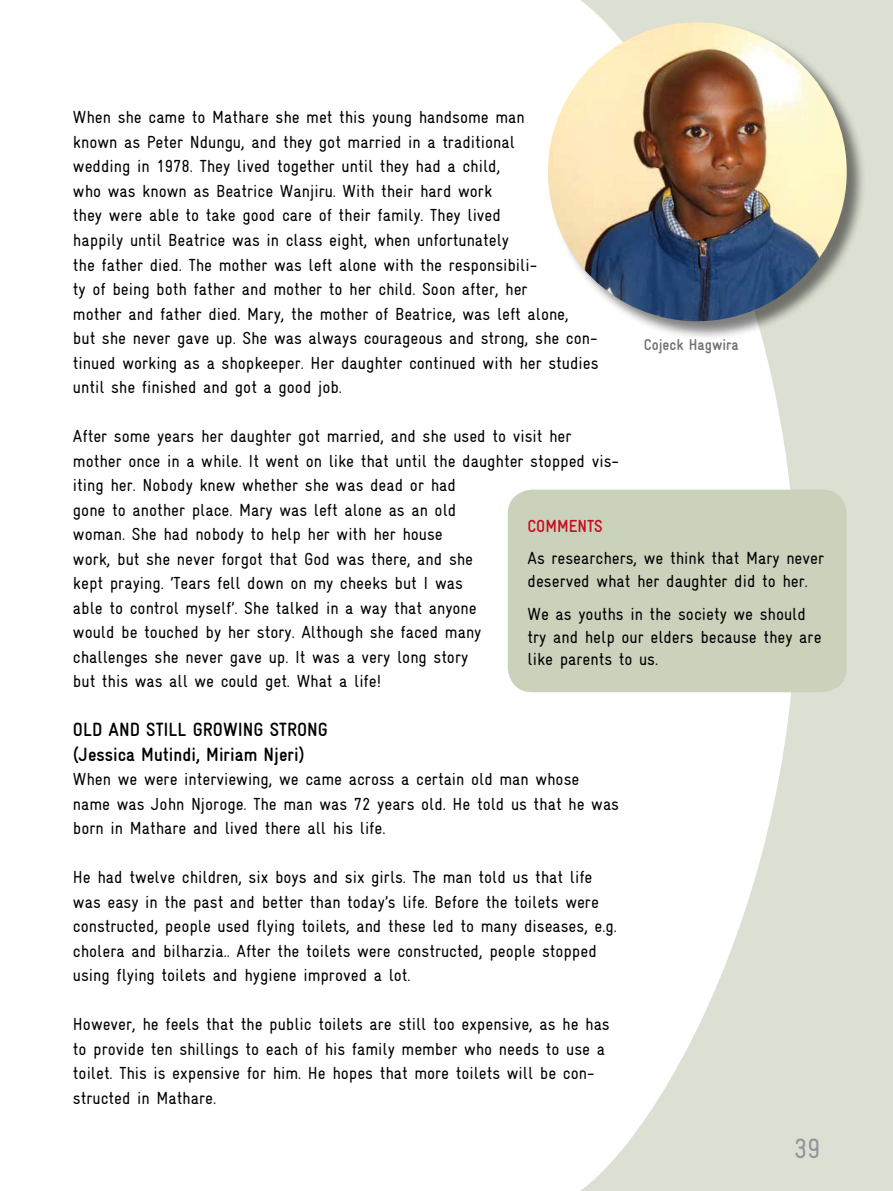
<style>
.page{position:relative;width:893px;height:1191px;background:#fff}
.page>*{position:absolute;margin:0;border:0;box-sizing:border-box;transform-origin:0 0}
.t1{font:28px "Gravur Underline";color:#8f979d}
.t2{font:700 19.25px/24.5px "Gravur Underline";color:#000}
.t3{font:17.5px/24.5px "Gravur Underline";color:#000}
.t4{font:700 17.5px "Gravur Underline";color:#c50e1f}
.t5{font:700 15.75px "Gravur Underline";color:#707172}
</style>
<div class="page">
<svg style="left:548px;top:0;width:345px;height:1191px;fill:#dce0d2"></svg>
<div style="left:508px;top:489px;width:339px;height:203px;background:#cad2bc;border-radius:25px"></div>
<div style="left:548px;top:23px;width:318px;height:318px;background:#000;opacity:.5"></div>
<img style="left:548px;top:22px;width:299px;height:299px;border-radius:149px">
<p class="t3" style="left:73px;top:105px;width:527px">When she came to Mathare she met this young handsome man<br>known as Peter Ndungu, and they got married in a traditional<br>wedding in 1978. They lived together until they had a child,<br>who was known as Beatrice Wanjiru. With their hard work<br>they were able to take good care of their family. They lived<br>happily until Beatrice was in class eight, when unfortunately<br>the father died. The mother was left alone with the responsibili-<br>ty of being both father and mother to her child. Soon after, her<br>mother and father died. Mary, the mother of Beatrice, was left alone,<br>but she never gave up. She was always courageous and strong, she con&shy;tinued working as a shopkeeper. Her daughter continued with her studies until she finished and got a good job.</p>
<p class="t3" style="left:73px;top:424px;width:547px">After some years her daughter got married, and she used to visit her mother once in a while. It went on like that until the daughter stopped vis&shy;iting her. Nobody knew whether she was dead or had<br>gone to another place. Mary was left alone as an old<br>woman. She had nobody to help her with her house<br>work, but she never forgot that God was there, and she<br>kept praying. ’Tears fell down on my cheeks but I was<br>able to control myself’. She talked in a way that anyone<br>would be touched by her story. Although she faced many<br>challenges she never gave up. It was a very long story<br>but this was all we could get. What a life!</p>
<p class="t2" style="left:73px;top:717px;width:257px">OLD AND STILL GROWING STRONG (Jessica Mutindi, Miriam Njeri)</p>
<p class="t3" style="left:73px;top:767px;width:548px">When we were interviewing, we came across a certain old man whose name was John Njoroge. The man was 72 years old. He told us that he was born in Mathare and lived there all his life.</p>
<p class="t3" style="left:73px;top:865px;width:545px">He had twelve children, six boys and six girls. The man told us that life was easy in the past and better than today’s life. Before the toilets were constructed, people used flying toilets, and these led to many diseases, e.g. cholera and bilharzia.. After the toilets were constructed, people stopped using flying toilets and hygiene improved a lot.</p>
<p class="t3" style="left:73px;top:1012px;width:538px">However, he feels that the public toilets are still too expensive, as he has to provide ten shillings to each of his family member who needs to use a toilet. This is expensive for him. He hopes that more toilets will be con&shy;structed in Mathare.</p>
<p class="t5" style="left:644px;top:336px;width:97px">Cojeck Hagwira</p>
<p class="t4" style="left:528px;top:516px;width:20px">Comme</p>
<p class="t4" style="left:577px;top:516px;width:19px">nts</p>
<p class="t3" style="left:528px;top:547px;width:298px;line-height:22.8px">As researchers, we think that Mary never deserved what her daughter did to her.</p>
<p class="t3" style="left:528px;top:602px;width:295px;line-height:22.8px">We as youths in the society we should try and help our elders because they are like parents to us.</p>
<h1 class="t1" style="left:794px;top:1133px;width:28px">39</h1>
</div>
